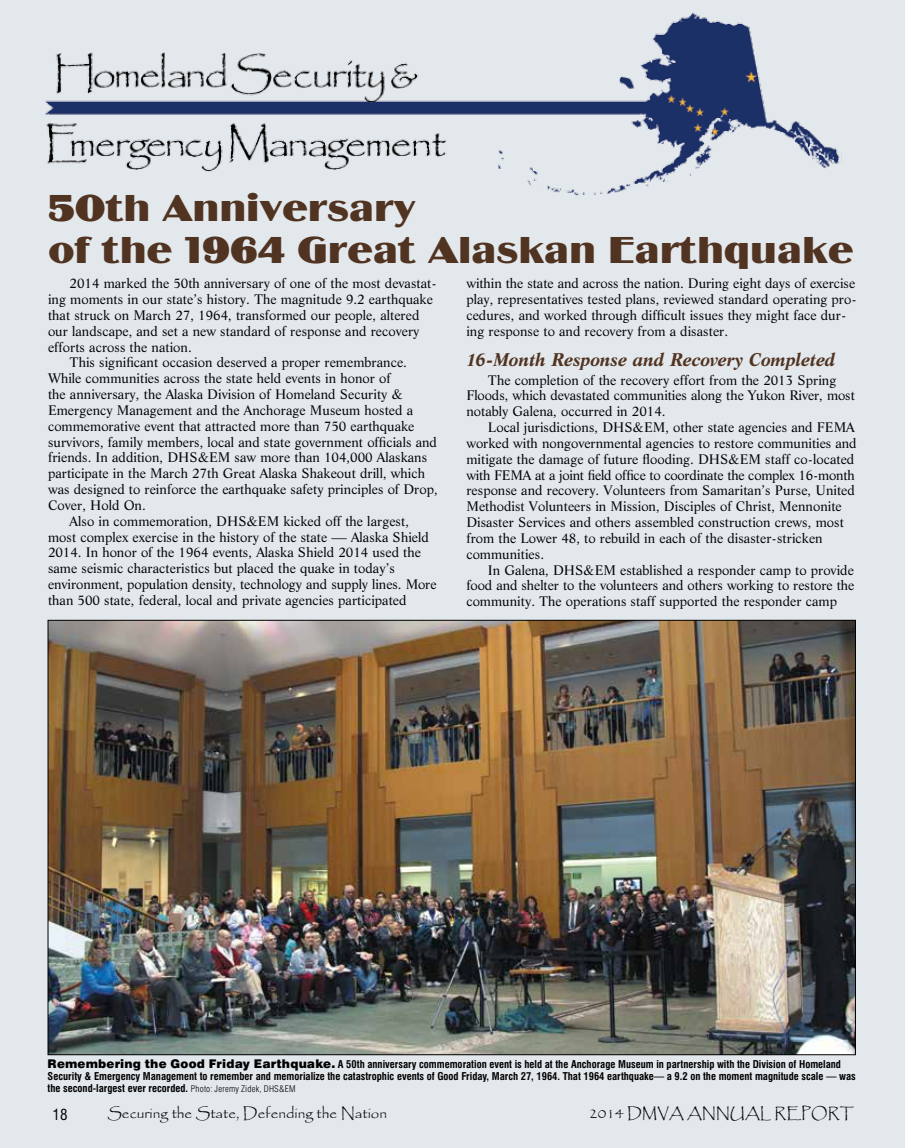
<style>
.page{position:relative;width:905px;height:1148px;background:#fff}
.page>*{position:absolute;margin:0;border:0;box-sizing:border-box;transform-origin:0 0}
.t1{font:39px/42px "Binner D";color:#513321;scale:1.16 1}
.t2{font:italic 700 18px "Life BT";letter-spacing:-.01em;color:#513321}
.t3{font:15px "Papyrus";color:#000}
.t4{font:condensed 15px "Swiss 721 BT";color:#000}
.t5{font:13.5px/15.8px "Life BT";color:#000}
.t6{font:700 condensed 10.5px/12px "Swiss 721 BT";color:#000}
.s1{font-weight:900;font-stretch:normal;font-size:12px}
.s2{font-weight:300;font-size:9px}
</style>
<div class="page">
<div style="left:0;top:0;width:904px;height:1148px;background:#e3e8ec"></div>
<img style="left:45px;top:13px;width:797px;height:183px">
<img style="left:50px;top:622px;width:803px;height:431px">
<h1 class="t1" style="left:48px;top:187px;width:696px">50th Anniversary<br>of the 1964 Great Alaskan Earthquake</h1>
<p class="t5" style="left:70px;top:275px;width:369px">2014 marked the 50th anniversary of one of the most devastat-</p>
<p class="t5" style="left:48px;top:291px;width:386px">ing moments in our state’s history. The magnitude 9.2 earthquake</p>
<p class="t5" style="left:48px;top:307px;width:373px">that struck on March 27, 1964, transformed our people, altered</p>
<p class="t5" style="left:48px;top:322px;width:373px">our landscape, and set a new standard of response and recovery</p>
<p class="t5" style="left:48px;top:338px;width:145px">efforts across the nation.</p>
<p class="t5" style="left:70px;top:354px;width:339px">This significant occasion deserved a proper remembrance.</p>
<p class="t5" style="left:48px;top:370px;width:344px">While communities across the state held events in honor of</p>
<p class="t5" style="left:48px;top:386px;width:356px">the anniversary, the Alaska Division of Homeland Security &amp;</p>
<p class="t5" style="left:48px;top:402px;width:366px">Emergency Management and the Anchorage Museum hosted a</p>
<p class="t5" style="left:48px;top:417px;width:368px">commemorative event that attracted more than 750 earthquake</p>
<p class="t5" style="left:48px;top:433px;width:390px">survivors, family members, local and state government officials and</p>
<p class="t5" style="left:48px;top:449px;width:381px">friends. In addition, DHS&amp;EM saw more than 104,000 Alaskans</p>
<p class="t5" style="left:48px;top:465px;width:378px">participate in the March 27th Great Alaska Shakeout drill, which</p>
<p class="t5" style="left:48px;top:481px;width:391px">was designed to reinforce the earthquake safety principles of Drop,</p>
<p class="t5" style="left:48px;top:496px;width:99px">Cover, Hold On.</p>
<p class="t5" style="left:70px;top:512px;width:341px">Also in commemoration, DHS&amp;EM kicked off the largest,</p>
<p class="t5" style="left:48px;top:528px;width:382px">most complex exercise in the history of the state — Alaska Shield</p>
<p class="t5" style="left:48px;top:544px;width:374px">2014. In honor of the 1964 events, Alaska Shield 2014 used the</p>
<p class="t5" style="left:48px;top:560px;width:348px">same seismic characteristics but placed the quake in today’s</p>
<p class="t5" style="left:48px;top:576px;width:390px">environment, population density, technology and supply lines. More</p>
<p class="t5" style="left:48px;top:591px;width:360px">than 500 state, federal, local and private agencies participated</p>
<p class="t5" style="left:466px;top:275px;width:392px">within the state and across the nation. During eight days of exercise play, representatives tested plans, reviewed standard operating pro&shy;cedures, and worked through difficult issues they might face dur&shy;ing response to and recovery from a disaster.</p>
<h2 class="t2" style="left:466px;top:347px;width:371px">16-Month Response and Recovery Completed</h2>
<p class="t5" style="left:466px;top:371px;width:390px;text-indent:22px">The completion of the recovery effort from the 2013 Spring<br>Floods, which devastated communities along the Yukon River, most notably Galena, occurred in 2014.</p>
<p class="t5" style="left:466px;top:419px;width:392px;text-indent:22px">Local jurisdictions, DHS&amp;EM, other state agencies and FEMA worked with nongovernmental agencies to restore communities and mitigate the damage of future flooding. DHS&amp;EM staff co-located with FEMA at a joint field office to coordinate the complex 16-month response and recovery. Volunteers from Samaritan’s Purse, United Methodist Volunteers in Mission, Disciples of Christ, Mennonite Disaster Services and others assembled construction crews, most from the Lower 48, to rebuild in each of the disaster-stricken communities.</p>
<p class="t5" style="left:466px;top:561px;width:389px;text-align:justify;text-indent:22px">In Galena, DHS&amp;EM established a responder camp to provide food and shelter to the volunteers and others working to restore the community. The operations staff supported the responder camp</p>
<p class="t6" style="left:48px;top:1057px;width:809px"><span class="s1">Remembering the Good Friday Earthquake.</span> A 50th anniversary commemoration event is held at the Anchorage Museum in partnership with the Division of Homeland<br>Security &amp; Emergency Management to remember and memorialize the catastrophic events of Good Friday, March 27, 1964. That 1964 earthquake— a 9.2 on the moment magnitude scale — was the second-largest ever recorded. <span class="s2">Photo: Jeremy Zidek, DHS&amp;EM</span></p>
<p class="t4" style="left:52px;top:1105px;width:16px">18</p>
<p class="t3" style="left:107px;top:1104px;width:281px">Securing the State, Defending the Nation</p>
<p class="t3" style="left:589px;top:1104px;width:266px">2014 DMVA ANNUAL REPORT</p>
</div>
